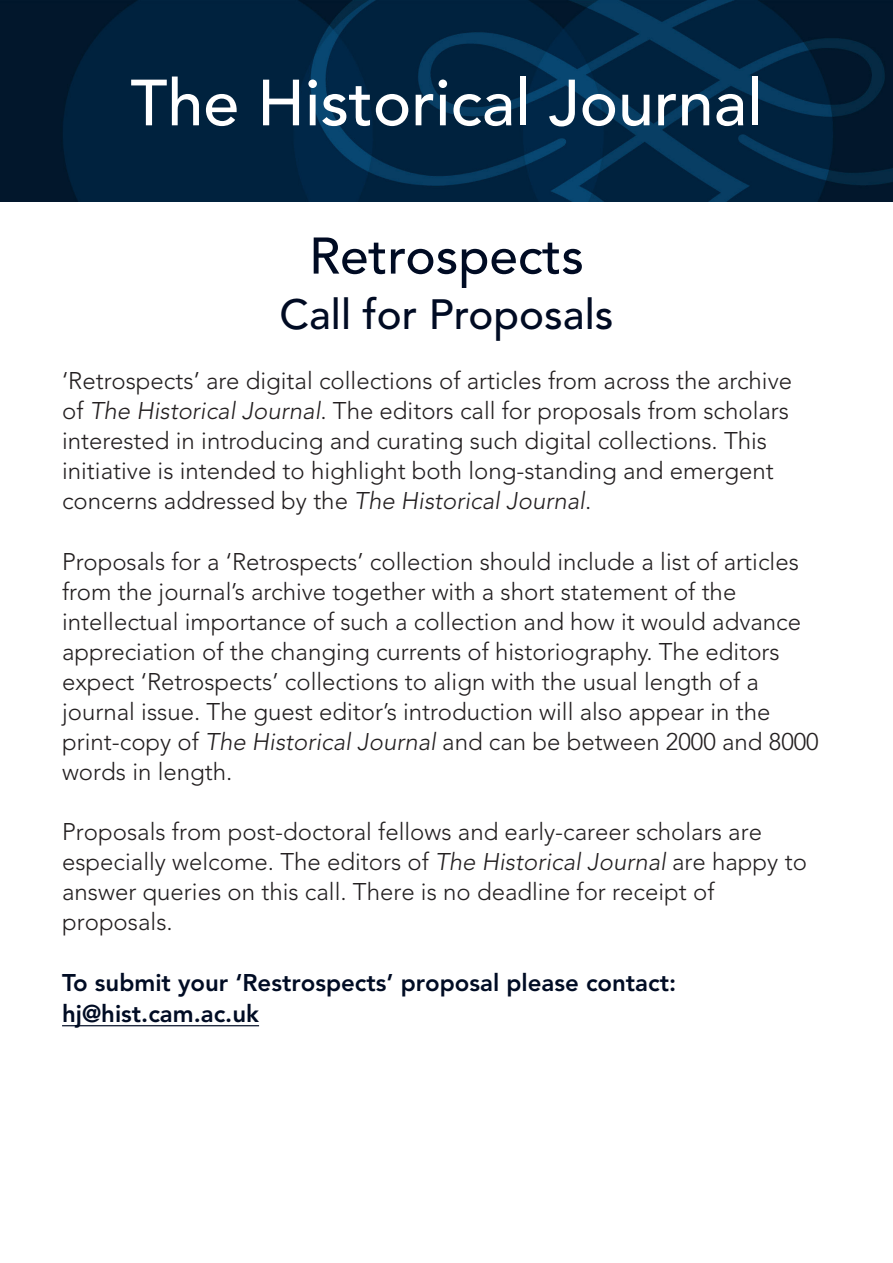
<style>
.page{position:relative;width:893px;height:1263px;background:#fff}
.page>*{position:absolute;margin:0;border:0;box-sizing:border-box;transform-origin:0 0}
.t1{font:500 64.5px "Avenir LT Std";color:#fff}
.t2{font:500 51px "Avenir LT Std";color:#000b23}
.t3{font:500 42px "Avenir LT Std";color:#000b23}
.t4{font:300 24px/30px "Avenir LT Std";color:#231f20}
.t5{font:800 24px/31.5px "Avenir LT Std";color:#000c24}
.s1{font-style:italic}
</style>
<div class="page">
<img style="left:0;top:0;width:893px;height:201px">
<hr style="left:62px;top:1025px;width:197px;height:1px;background:#000c24">
<p class="t1" style="left:130px;top:66px;width:634px">The Historical Journal</p>
<p class="t2" style="left:309px;top:226px;width:276px">Retrospects</p>
<p class="t3" style="left:280px;top:290px;width:335px">Call for Proposals</p>
<p class="t4" style="left:62px;top:366px;width:732px">‘Retrospects’ are digital collections of articles from across the archive of <span class="s1">The Historical Journal</span>. The editors call for proposals from scholars interested in introducing and curating such digital collections. This initiative is intended to highlight both long-standing and emergent concerns addressed by the <span class="s1">The Historical Journal</span>.</p>
<p class="t4" style="left:62px;top:546px;width:758px">Proposals for a ‘Retrospects’ collection should include a list of articles from the journal’s archive together with a short statement of the intellectual importance of such a collection and how it would advance appreciation of the changing currents of historiography. The editors expect ‘Retrospects’ collections to align with the usual length of a journal issue. The guest editor’s introduction will also appear in the print-copy of <span class="s1">The Historical Journal</span> and can be between 2000 and 8000 words in length.</p>
<p class="t4" style="left:62px;top:816px;width:746px">Proposals from post-doctoral fellows and early-career scholars are especially welcome. The editors of <span class="s1">The Historical Journal</span> are happy to answer queries on this call. There is no deadline for receipt of proposals.</p>
<p class="t5" style="left:62px;top:967px;width:616px">To submit your ‘Restrospects’ proposal please contact: hj@hist.cam.ac.uk</p>
</div>
